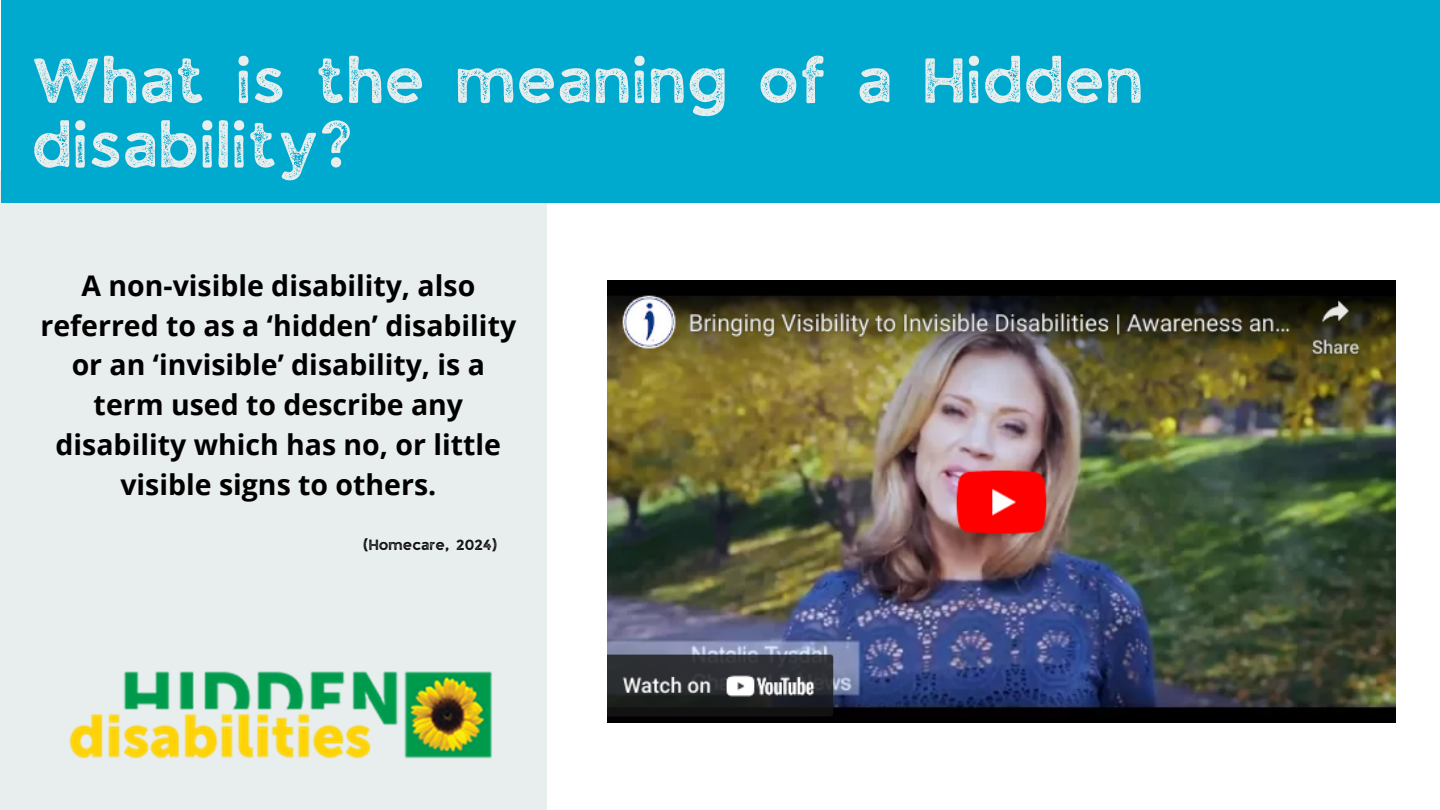
<style>
.page{position:relative;width:1440px;height:810px;background:#fff}
.page>*{position:absolute;margin:0;border:0;box-sizing:border-box;transform-origin:0 0}
.t1{font:60px/64.5px "JA Jaya Giri Sans Rough";color:#e8edee}
.t2{font:700 28.5px/39.8px "Open Sans";color:#000;text-align:center}
.t3{font:14px "JA Jaya Giri Sans Rough";color:#000}
</style>
<div class="page">
<div style="left:0;top:171px;width:547px;height:639px;background:#e8edee"></div>
<div style="left:1px;top:0;width:1439px;height:202px;background:#00a9ce"></div>
<img style="left:69px;top:671px;width:423px;height:88px">
<img style="left:608px;top:280px;width:787px;height:443px">
<p class="t1" style="left:34px;top:54px;width:1114px">What is the meaning of a Hidden disability?</p>
<p class="t2" style="left:41px;top:265px;width:477px">A non-visible disability, also referred to as a ‘hidden’ disability or an ‘invisible’ disability, is a term used to describe any disability which has no, or little visible signs to others.</p>
<p class="t3" style="left:364px;top:539px;width:136px">(Homecare, 2024)</p>
</div>
